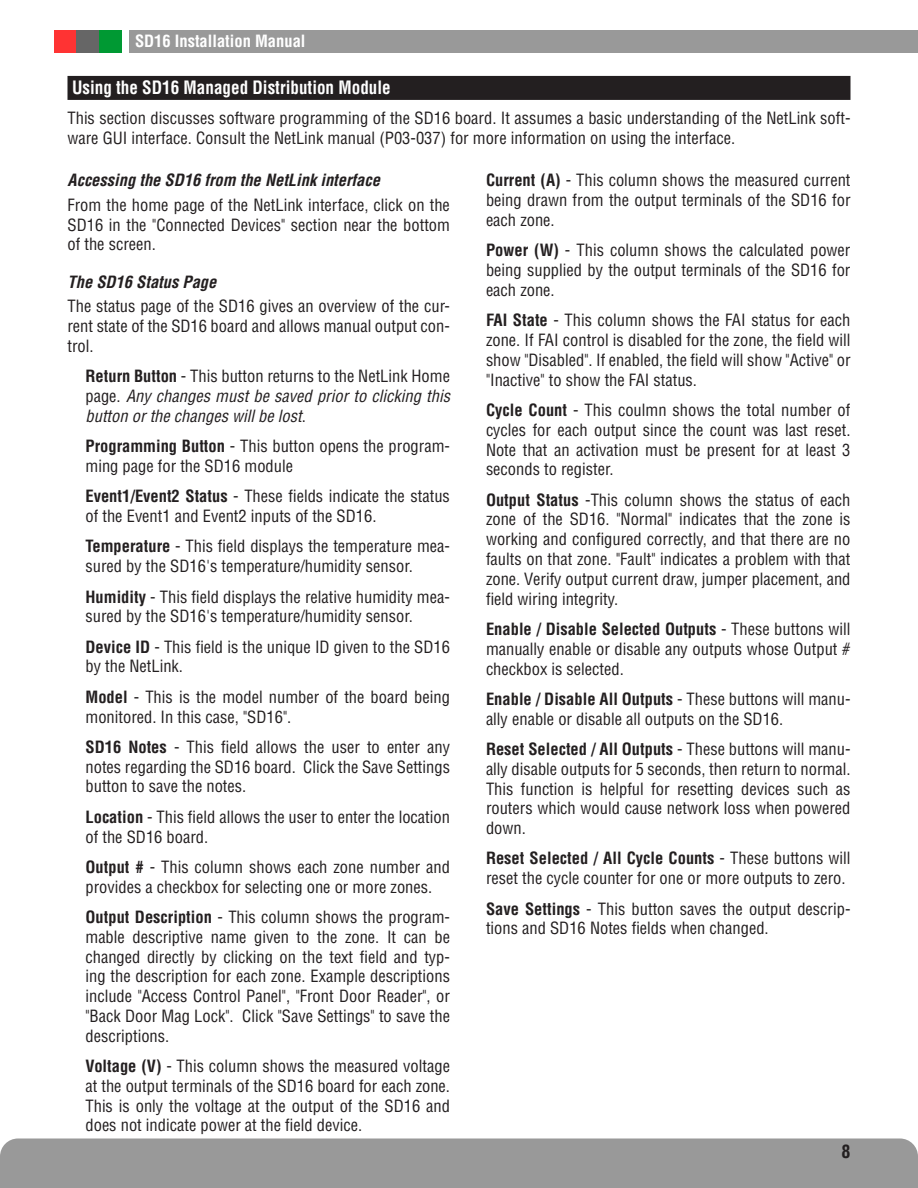
<style>
.page{position:relative;width:918px;height:1188px;background:#fff}
.page>*{position:absolute;margin:0;border:0;box-sizing:border-box;transform-origin:0 0}
.SubHeading_1{font:700 condensed 18px "Helvetica LT Std";color:#fff;scale:.95 1}
.t1{font:700 condensed 18px "Helvetica LT Std";color:#231f20}
.Body_Text{font:condensed 16.5px/19.8px "Helvetica LT Std";color:#231f20}
.Warning_in_Callouts{font:condensed 16.5px/19.5px "Helvetica LT Std";color:#231f20}
.Body_Text-2{font:italic condensed 16.5px/19.8px "Helvetica LT Std";color:#231f20;text-align:justify}
.SubHeading_2{font:italic 700 condensed 16.5px "Helvetica LT Std";color:#231f20}
.t2{font:700 condensed 16.5px "Helvetica LT Std";color:#fff}
.s1{font-weight:700;font-style:normal}
.s2{font-style:normal}
.s3{font-weight:700}
</style>
<div class="page">
<div style="left:0;top:1138px;width:918px;height:50px;background:#999"></div>
<div style="left:129px;top:30px;width:789px;height:23px;background:#999"></div>
<div style="left:54px;top:30px;width:23px;height:23px;background:#f33"></div>
<div style="left:77px;top:30px;width:22px;height:23px;background:#666"></div>
<div style="left:99px;top:30px;width:23px;height:23px;background:#093"></div>
<div style="left:68px;top:76px;width:782px;height:24px;background:#231f20"></div>
<p class="t2" style="left:135px;top:31px;width:172px">SD16 Installation Manual</p>
<p class="SubHeading_1" style="left:72px;top:76px;width:337px">Using the SD16 Managed Distribution Module</p>
<p class="Warning_in_Callouts" style="left:68px;top:108px;width:785px">This section discusses software programming of the SD16 board. It assumes a basic understanding of the NetLink soft&shy;ware GUI interface. Consult the NetLink manual (P03-037) for more information on using the interface.</p>
<p class="SubHeading_2" style="left:68px;top:170px;width:314px">Accessing the SD16 from the NetLink interface</p>
<p class="Body_Text" style="left:68px;top:195px;width:384px;text-align:justify">From the home page of the NetLink interface, click on the SD16 in the "Connected Devices" section near the bottom of the screen.</p>
<p class="SubHeading_2" style="left:68px;top:272px;width:150px">The SD16 Status Page</p>
<p class="Body_Text" style="left:68px;top:296px;width:384px;text-align:justify">The status page of the SD16 gives an overview of the cur&shy;rent state of the SD16 board and allows manual output con&shy;trol.</p>
<p class="Body_Text-2" style="left:86px;top:367px;width:366px"><span class="s1">Return Button</span> <span class="s2">- This button returns to the NetLink Home page.</span> Any changes must be saved prior to clicking this button or the changes will be lost<span class="s2">.</span></p>
<p class="Body_Text" style="left:86px;top:436px;width:366px"><span class="s3">Programming Button</span> - This button opens the program&shy;ming page for the SD16 module</p>
<p class="Body_Text" style="left:86px;top:486px;width:366px"><span class="s3">Event1/Event2 Status</span> - These fields indicate the status of the Event1 and Event2 inputs of the SD16.</p>
<p class="Body_Text" style="left:86px;top:536px;width:366px"><span class="s3">Temperature</span> - This field displays the temperature mea&shy;sured by the SD16's temperature/humidity sensor.</p>
<p class="Body_Text" style="left:86px;top:587px;width:366px"><span class="s3">Humidity</span> - This field displays the relative humidity mea&shy;sured by the SD16's temperature/humidity sensor.</p>
<p class="Body_Text" style="left:86px;top:637px;width:366px"><span class="s3">Device ID</span> - This field is the unique ID given to the SD16 by the NetLink.</p>
<p class="Body_Text" style="left:86px;top:687px;width:366px"><span class="s3">Model</span> - This is the model number of the board being monitored. In this case, "SD16".</p>
<p class="Body_Text" style="left:86px;top:737px;width:366px;text-align:justify"><span class="s3">SD16 Notes</span> - This field allows the user to enter any notes regarding the SD16 board. Click the Save Settings button to save the notes.</p>
<p class="Body_Text" style="left:86px;top:807px;width:366px"><span class="s3">Location</span> - This field allows the user to enter the location of the SD16 board.</p>
<p class="Body_Text" style="left:86px;top:857px;width:366px"><span class="s3">Output #</span> - This column shows each zone number and provides a checkbox for selecting one or more zones.</p>
<p class="Body_Text" style="left:86px;top:907px;width:366px;text-align:justify"><span class="s3">Output Description</span> - This column shows the program&shy;mable descriptive name given to the zone. It can be changed directly by clicking on the text field and typ&shy;ing the description for each zone. Example descriptions include "Access Control Panel", "Front Door Reader", or "Back Door Mag Lock". Click "Save Settings" to save the descriptions.</p>
<p class="Body_Text" style="left:86px;top:1056px;width:366px"><span class="s3">Voltage (V)</span> - This column shows the measured voltage at the output terminals of the SD16 board for each zone.<br>This is only the voltage at the output of the SD16 and does not indicate power at the field device.</p>
<p class="Body_Text" style="left:486px;top:170px;width:366px;text-align:justify"><span class="s3">Current (A)</span> - This column shows the measured current being drawn from the output terminals of the SD16 for each zone.</p>
<p class="Body_Text" style="left:486px;top:240px;width:366px;text-align:justify"><span class="s3">Power (W)</span> - This column shows the calculated power being supplied by the output terminals of the SD16 for each zone.</p>
<p class="Body_Text" style="left:486px;top:310px;width:366px;text-align:justify"><span class="s3">FAI State</span> - This column shows the FAI status for each zone. If FAI control is disabled for the zone, the field will show "Disabled". If enabled, the field will show "Active" or "Inactive" to show the FAI status.</p>
<p class="Body_Text" style="left:486px;top:400px;width:366px"><span class="s3">Cycle Count</span> - This coulmn shows the total number of cycles for each output since the count was last reset.<br>Note that an activation must be present for at least 3 seconds to register.</p>
<p class="Body_Text" style="left:486px;top:490px;width:366px;text-align:justify"><span class="s3">Output Status</span> -This column shows the status of each zone of the SD16. "Normal" indicates that the zone is working and configured correctly, and that there are no faults on that zone. "Fault" indicates a problem with that zone. Verify output current draw, jumper placement, and field wiring integrity.</p>
<p class="Body_Text" style="left:486px;top:619px;width:366px;text-align:justify"><span class="s3">Enable / Disable Selected Outputs</span> - These buttons will manually enable or disable any outputs whose Output # checkbox is selected.</p>
<p class="Body_Text" style="left:486px;top:689px;width:366px"><span class="s3">Enable / Disable All Outputs</span> - These buttons will manu&shy;ally enable or disable all outputs on the SD16.</p>
<p class="Body_Text" style="left:486px;top:739px;width:366px"><span class="s3">Reset Selected / All Outputs</span> - These buttons will manu&shy;ally disable outputs for 5 seconds, then return to normal.<br>This function is helpful for resetting devices such as routers which would cause network loss when powered down.</p>
<p class="Body_Text" style="left:486px;top:848px;width:366px"><span class="s3">Reset Selected / All Cycle Counts</span> - These buttons will reset the cycle counter for one or more outputs to zero.</p>
<p class="Body_Text" style="left:486px;top:899px;width:366px"><span class="s3">Save Settings</span> - This button saves the output descrip&shy;tions and SD16 Notes fields when changed.</p>
<p class="t1" style="left:842px;top:1140px;width:10px">8</p>
</div>
